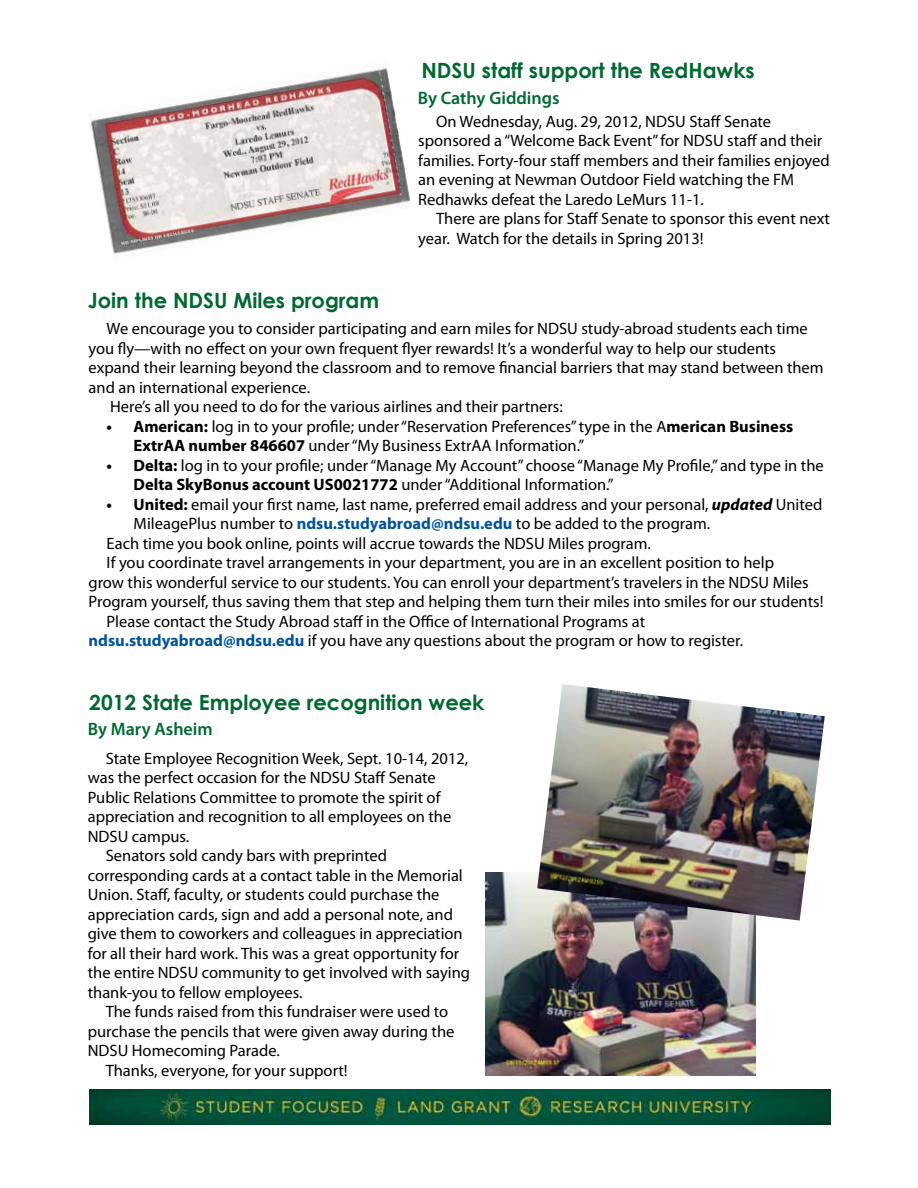
<style>
.page{position:relative;width:918px;height:1188px;background:#fff}
.page>*{position:absolute;margin:0;border:0;box-sizing:border-box;transform-origin:0 0}
.t1{font:700 21px "Century Gothic";color:#006830}
.t2{font:600 18px "Myriad Pro";color:#006830}
.t3{font:16.5px/19.5px "Myriad Pro";color:#000}
.s1{font-weight:700}
.s2{font-weight:700;font-style:italic}
.s3{font-weight:700;color:#00539b}
</style>
<div class="page">
<img style="left:90px;top:68px;width:321px;height:186px">
<img style="left:89px;top:1089px;width:741px;height:36px">
<img style="left:485px;top:873px;width:270px;height:202px">
<img style="left:537px;top:684px;width:288px;height:237px">
<p class="t1" style="left:421px;top:54px;width:335px">NDSU staff support the RedHawks</p>
<p class="t3" style="left:418px;top:111px;width:413px;text-indent:18px">On Wednesday, Aug. 29, 2012, NDSU Staff Senate sponsored a “Welcome Back Event” for NDSU staff and their families. Forty-four staff members and their families enjoyed an evening at Newman Outdoor Field watching the FM Redhawks defeat the Laredo LeMurs 11-1.</p>
<p class="t3" style="left:418px;top:209px;width:413px;text-indent:18px">There are plans for Staff Senate to sponsor this event next year. Watch for the details in Spring 2013!</p>
<p class="t2" style="left:418px;top:86px;width:143px">By Cathy Giddings</p>
<p class="t1" style="left:88px;top:285px;width:293px">Join the NDSU Miles program</p>
<p class="t3" style="left:107px;top:318px;width:703px">We encourage you to consider participating and earn miles for NDSU study-abroad students each time</p>
<p class="t3" style="left:89px;top:338px;width:689px">you fly—with no effect on your own frequent flyer rewards! It’s a wonderful way to help our students</p>
<p class="t3" style="left:89px;top:357px;width:737px">expand their learning beyond the classroom and to remove financial barriers that may stand between them</p>
<p class="t3" style="left:89px;top:377px;width:223px">and an international experience.</p>
<p class="t3" style="left:110px;top:397px;width:454px">Here’s all you need to do for the various airlines and their partners:</p>
<p class="t3" style="left:134px;top:416px;width:661px;text-indent:-27px"><span class="s1">• American:</span> log in to your profile; under “Reservation Preferences” type in the A<span class="s1">merican Business<br>ExtrAA number 846607</span> under “My Business ExtrAA Information.”</p>
<p class="t3" style="left:134px;top:455px;width:692px;text-indent:-27px"><span class="s1">• Delta:</span> log in to your profile; under “Manage My Account” choose “Manage My Profile,” and type in the<br><span class="s1">Delta SkyBonus account US0021772</span> under “Additional Information.”</p>
<p class="t3" style="left:107px;top:494px;width:717px"><span class="s1">• United:</span> email your first name, last name, preferred email address and your personal, <span class="s2">updated</span> United</p>
<p class="t3" style="left:134px;top:514px;width:578px">MileagePlus number to <span class="s3">ndsu.studyabroad@ndsu.edu</span> to be added to the program.</p>
<p class="t3" style="left:107px;top:533px;width:546px">Each time you book online, points will accrue towards the NDSU Miles program.</p>
<p class="t3" style="left:107px;top:553px;width:669px">If you coordinate travel arrangements in your department, you are in an excellent position to help</p>
<p class="t3" style="left:89px;top:572px;width:722px">grow this wonderful service to our students. You can enroll your department’s travelers in the NDSU Miles</p>
<p class="t3" style="left:89px;top:592px;width:736px">Program yourself, thus saving them that step and helping them turn their miles into smiles for our students!</p>
<p class="t3" style="left:107px;top:611px;width:540px">Please contact the Study Abroad staff in the Office of International Programs at</p>
<p class="t3" style="left:89px;top:631px;width:656px"><span class="s3">ndsu.studyabroad@ndsu.edu</span> if you have any questions about the program or how to register.</p>
<p class="t1" style="left:89px;top:687px;width:397px">2012 State Employee recognition week</p>
<p class="t3" style="left:106px;top:748px;width:364px">State Employee Recognition Week, Sept. 10-14, 2012,</p>
<p class="t3" style="left:88px;top:768px;width:350px">was the perfect occasion for the NDSU Staff Senate</p>
<p class="t3" style="left:88px;top:787px;width:354px">Public Relations Committee to promote the spirit of</p>
<p class="t3" style="left:88px;top:807px;width:365px">appreciation and recognition to all employees on the</p>
<p class="t3" style="left:88px;top:826px;width:103px">NDSU campus.</p>
<p class="t3" style="left:106px;top:846px;width:283px">Senators sold candy bars with preprinted</p>
<p class="t3" style="left:88px;top:865px;width:377px">corresponding cards at a contact table in the Memorial</p>
<p class="t3" style="left:88px;top:885px;width:353px">Union. Staff, faculty, or students could purchase the</p>
<p class="t3" style="left:88px;top:904px;width:367px">appreciation cards, sign and add a personal note, and</p>
<p class="t3" style="left:88px;top:924px;width:377px">give them to coworkers and colleagues in appreciation</p>
<p class="t3" style="left:88px;top:943px;width:373px">for all their hard work. This was a great opportunity for</p>
<p class="t3" style="left:88px;top:963px;width:384px">the entire NDSU community to get involved with saying</p>
<p class="t3" style="left:88px;top:982px;width:216px">thank-you to fellow employees.</p>
<p class="t3" style="left:106px;top:1002px;width:344px">The funds raised from this fundraiser were used to</p>
<p class="t3" style="left:88px;top:1021px;width:368px">purchase the pencils that were given away during the</p>
<p class="t3" style="left:88px;top:1041px;width:194px">NDSU Homecoming Parade.</p>
<p class="t3" style="left:106px;top:1060px;width:243px">Thanks, everyone, for your support!</p>
<p class="t2" style="left:88px;top:717px;width:127px">By Mary Asheim</p>
</div>
